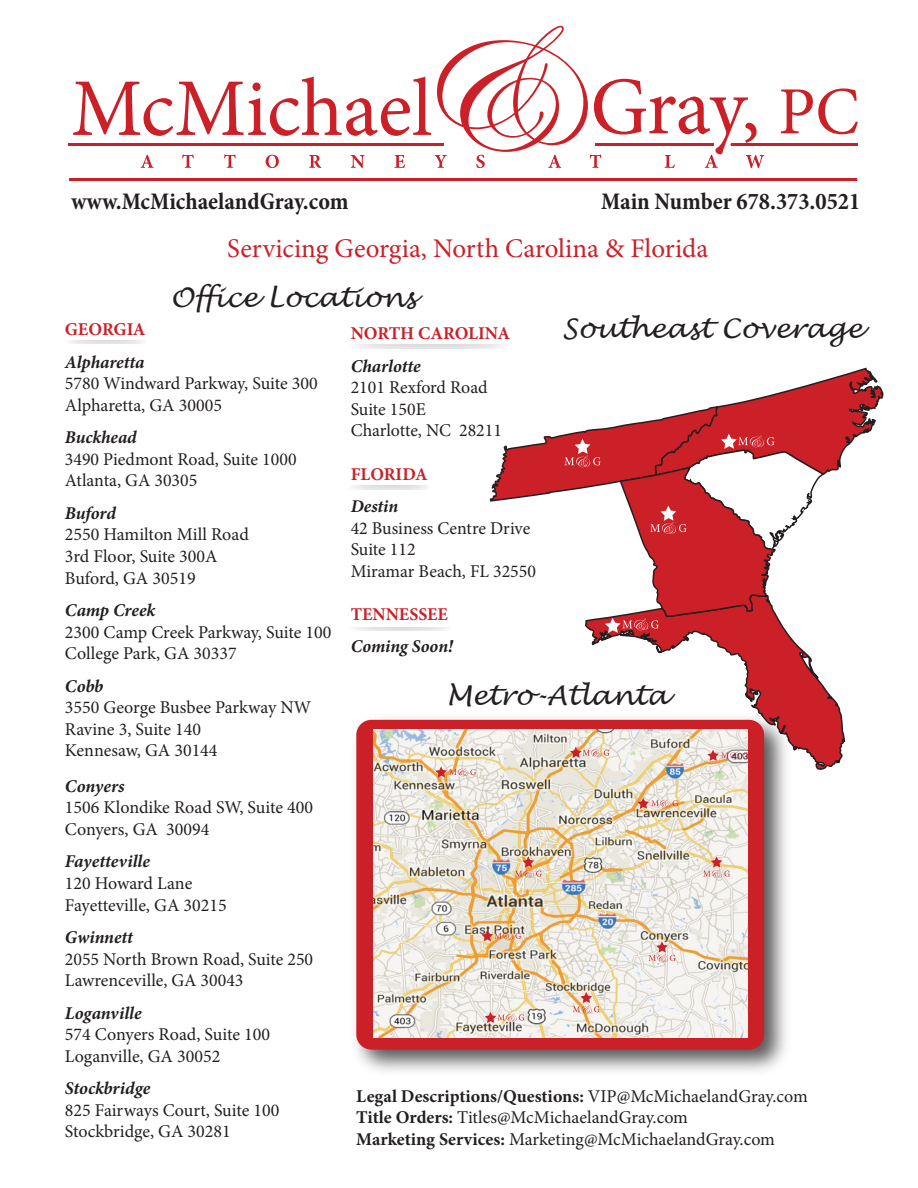
<style>
.page{position:relative;width:918px;height:1188px;background:#fff}
.page>*{position:absolute;margin:0;border:0;box-sizing:border-box;transform-origin:0 0}
.t1{font:italic 27px "Lucida Handwriting";color:#231f20}
.t2{font:27px "Minion Pro";color:#cc2028}
.t3{font:700 condensed 24px "Minion Pro";color:#231f20}
.t4{font:18px/21.6px "Minion Pro";color:#231f20}
.t5{font:italic 700 18px "Minion Pro";letter-spacing:-.005em;color:#231f20}
.t6{font:700 18px "Minion Pro";color:#cc2028}
.t7{font:700 18px "Minion Pro";letter-spacing:-.005em;color:#cd2029}
.s1{font-weight:700}
</style>
<div class="page">
<svg style="left:781px;top:88px;width:77px;height:46px"></svg>
<hr style="left:70px;top:179px;width:787px;height:2px;background:#cb2027">
<hr style="left:731px;top:143px;width:126px;height:3px;background:#cb2027">
<hr style="left:68px;top:143px;width:375px;height:3px;background:#cb2027">
<svg style="left:73px;top:26px;width:691px;height:142px"></svg>
<img style="left:355px;top:718px;width:432px;height:354px">
<div style="left:356px;top:720px;width:408px;height:330px;background:#cb2027;border-radius:15px"></div>
<img style="left:373px;top:730px;width:375px;height:307px">
<svg style="left:570px;top:747px;width:14px;height:11px"></svg>
<svg style="left:515px;top:856px;width:27px;height:22px"></svg>
<svg style="left:573px;top:992px;width:27px;height:22px"></svg>
<svg style="left:638px;top:798px;width:40px;height:11px"></svg>
<svg style="left:703px;top:856px;width:27px;height:22px"></svg>
<svg style="left:649px;top:941px;width:26px;height:21px"></svg>
<svg style="left:485px;top:1012px;width:39px;height:11px"></svg>
<svg style="left:435px;top:766px;width:41px;height:12px"></svg>
<svg style="left:481px;top:930px;width:40px;height:11px"></svg>
<svg style="left:584px;top:670px;width:262px;height:114px"></svg>
<svg style="left:489px;top:367px;width:395px;height:303px"></svg>
<h2 class="t3" style="left:71px;top:185px;width:279px">www.McMichaelandGray.com</h2>
<h2 class="t3" style="left:601px;top:185px;width:261px">Main Number 678.373.0521</h2>
<h1 class="t2" style="left:227px;top:230px;width:483px">Servicing Georgia, North Carolina &amp; Florida</h1>
<h1 class="t1" style="left:170px;top:281px;width:247px">Office Locations</h1>
<p class="t7" style="left:65px;top:317px;width:82px">GEORGIA</p>
<p class="t5" style="left:65px;top:349px;width:81px">Alpharetta</p>
<p class="t4" style="left:65px;top:373px;width:254px">5780 Windward Parkway, Suite 300<br>Alpharetta, GA 30005</p>
<p class="t5" style="left:65px;top:425px;width:73px">Buckhead</p>
<p class="t4" style="left:65px;top:448px;width:233px">3490 Piedmont Road, Suite 1000<br>Atlanta, GA 30305</p>
<p class="t5" style="left:65px;top:500px;width:53px">Buford</p>
<p class="t4" style="left:65px;top:524px;width:186px">2550 Hamilton Mill Road<br>3rd Floor, Suite 300A<br>Buford, GA 30519</p>
<p class="t5" style="left:65px;top:597px;width:92px">Camp Creek</p>
<p class="t4" style="left:65px;top:621px;width:268px">2300 Camp Creek Parkway, Suite 100<br>College Park, GA 30337</p>
<p class="t5" style="left:65px;top:673px;width:40px">Cobb</p>
<p class="t4" style="left:65px;top:697px;width:248px">3550 George Busbee Parkway NW<br>Ravine 3, Suite 140<br>Kennesaw, GA 30144</p>
<p class="t5" style="left:65px;top:773px;width:61px">Conyers</p>
<p class="t4" style="left:65px;top:797px;width:250px">1506 Klondike Road SW, Suite 400<br>Conyers, GA 30094</p>
<p class="t5" style="left:65px;top:849px;width:87px">Fayetteville</p>
<p class="t4" style="left:65px;top:873px;width:163px">120 Howard Lane<br>Fayetteville, GA 30215</p>
<p class="t5" style="left:65px;top:924px;width:70px">Gwinnett</p>
<p class="t4" style="left:65px;top:948px;width:250px">2055 North Brown Road, Suite 250<br>Lawrenceville, GA 30043</p>
<p class="t5" style="left:65px;top:1000px;width:78px">Loganville</p>
<p class="t4" style="left:65px;top:1024px;width:207px">574 Conyers Road, Suite 100<br>Loganville, GA 30052</p>
<p class="t5" style="left:65px;top:1076px;width:87px">Stockbridge</p>
<p class="t4" style="left:65px;top:1099px;width:216px">825 Fairways Court, Suite 100<br>Stockbridge, GA 30281</p>
<h1 class="t1" style="left:562px;top:312px;width:302px">Southeast Coverage</h1>
<p class="t6" style="left:351px;top:321px;width:161px">NORTH CAROLINA</p>
<p class="t5" style="left:351px;top:353px;width:72px">Charlotte</p>
<p class="t4" style="left:351px;top:377px;width:153px">2101 Rexford Road<br>Suite 150E<br>Charlotte, NC 28211</p>
<p class="t6" style="left:351px;top:461px;width:78px">FLORIDA</p>
<p class="t5" style="left:351px;top:493px;width:49px">Destin</p>
<p class="t4" style="left:351px;top:517px;width:187px">42 Business Centre Drive<br>Suite 112<br>Miramar Beach, FL 32550</p>
<p class="t6" style="left:351px;top:602px;width:99px">TENNESSEE</p>
<p class="t5" style="left:351px;top:634px;width:104px">Coming Soon!</p>
<h1 class="t1" style="left:446px;top:679px;width:224px">Metro-Atlanta</h1>
<p class="t4" style="left:356px;top:1085px;width:453px"><span class="s1">Legal Descriptions/Questions:</span> VIP@McMichaelandGray.com<br><span class="s1">Title Orders:</span> Titles@McMichaelandGray.com<br><span class="s1">Marketing Services:</span> Marketing@McMichaelandGray.com</p>
</div>
